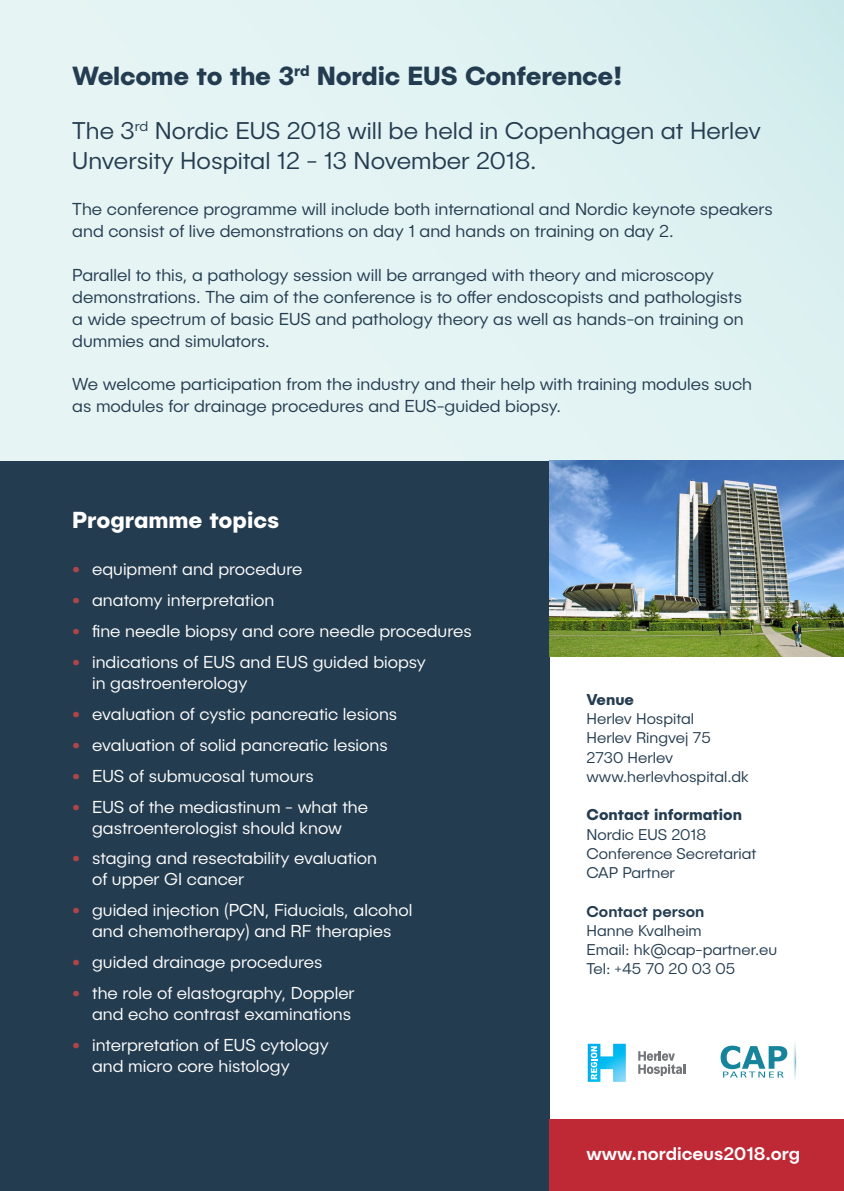
<style>
.page{position:relative;width:844px;height:1191px;background:#fff}
.page>*{position:absolute;margin:0;border:0;box-sizing:border-box;transform-origin:0 0}
.Overskrift{font:700 26.25px "Publica Sans";letter-spacing:-.01em;color:#243c50}
.Afsnit{font:300 24.5px/29.8px "Publica Sans";color:#243c50}
.Overskrift-2{font:700 23.28px "Publica Sans";color:#fff}
.Afsnit-2{font:500 18.38px "Publica Sans";color:#fff}
.t1{font:300 17.5px/21px "Publica Sans";color:#fff}
.Brød{font:300 17.5px/21.9px "Publica Sans";color:#243c50}
.Brød-2{font:300 15.75px "Publica Sans";color:#243c50}
.Brød-3{font:700 15.75px "Publica Sans";color:#243c50}
.Brød-4{font:500 15.75px "Publica Sans";color:#243c50}
.Afsnit-3{font:700 15.75px "Publica Sans";color:#243c50}
.s1{font-weight:700;font-size:21px;color:#ad464a}
</style>
<div class="page">
<div style="left:0;top:460px;width:549px;height:731px;background:#243c50"></div>
<div style="left:0;top:0;width:843px;height:460px;background:#e3f3f4"></div>
<img style="left:549px;top:460px;width:294px;height:197px">
<div style="left:549px;top:1119px;width:294px;height:72px;background:#bf2936"></div>
<svg style="left:720px;top:1045px;width:67px;height:32px"></svg>
<hr style="left:793px;top:1040px;width:3px;height:40px;background:#16859b;border-radius:50%">
<svg style="left:638px;top:1051px;width:47px;height:25px"></svg>
<svg style="left:587px;top:1043px;width:38px;height:38px"></svg>
<p class="Overskrift" style="left:72px;top:58px;width:551px">Welcome to the 3<sup>rd</sup> Nordic EUS Conference!</p>
<p class="Afsnit" style="left:72px;top:115px;width:689px">The 3<sup>rd</sup> Nordic EUS 2018 will be held in Copenhagen at Herlev<br>Unversity Hospital 12 - 13 November 2018.</p>
<p class="Brød" style="left:72px;top:198px;width:701px">The conference programme will include both international and Nordic keynote speakers and consist of live demonstrations on day 1 and hands on training on day 2.</p>
<p class="Brød" style="left:72px;top:264px;width:672px">Parallel to this, a pathology session will be arranged with theory and microscopy demonstrations. The aim of the conference is to offer endoscopists and pathologists a wide spectrum of basic EUS and pathology theory as well as hands-on training on dummies and simulators.</p>
<p class="Brød" style="left:72px;top:373px;width:681px">We welcome participation from the industry and their help with training modules such as modules for drainage procedures and EUS-guided biopsy.</p>
<p class="Overskrift-2" style="left:72px;top:505px;width:208px">Programme topics</p>
<p class="t1" style="left:72px;top:558px;width:231px"><span class="s1">•</span> equipment and procedure</p>
<p class="t1" style="left:72px;top:589px;width:203px"><span class="s1">•</span> anatomy interpretation</p>
<p class="t1" style="left:72px;top:620px;width:401px"><span class="s1">•</span> fine needle biopsy and core needle procedures</p>
<p class="t1" style="left:92px;top:651px;width:335px;text-indent:-20px"><span class="s1">•</span> indications of EUS and EUS guided biopsy in gastroenterology</p>
<p class="t1" style="left:72px;top:703px;width:326px"><span class="s1">•</span> evaluation of cystic pancreatic lesions</p>
<p class="t1" style="left:72px;top:733px;width:317px"><span class="s1">•</span> evaluation of solid pancreatic lesions</p>
<p class="t1" style="left:72px;top:764px;width:243px"><span class="s1">•</span> EUS of submucosal tumours</p>
<p class="t1" style="left:72px;top:795px;width:297px;text-align:center"><span class="s1">•</span> EUS of the mediastinum - what the gastroenterologist should know</p>
<p class="t1" style="left:92px;top:847px;width:286px;text-indent:-20px"><span class="s1">•</span> staging and resectability evaluation of upper GI cancer</p>
<p class="t1" style="left:72px;top:899px;width:341px;text-align:center"><span class="s1">•</span> guided injection (PCN, Fiducials, alcohol and chemotherapy) and RF therapies</p>
<p class="t1" style="left:72px;top:951px;width:252px"><span class="s1">•</span> guided drainage procedures</p>
<p class="t1" style="left:72px;top:982px;width:284px;text-align:right"><span class="s1">•</span> the role of elastography, Doppler and echo contrast examinations</p>
<p class="t1" style="left:92px;top:1034px;width:238px;text-indent:-20px"><span class="s1">•</span> interpretation of EUS cytology and micro core histology</p>
<p class="Afsnit-3" style="left:586px;top:689px;width:49px">Venue</p>
<p class="Brød-2" style="left:586px;top:709px;width:109px">Herlev Hospital</p>
<p class="Brød-2" style="left:586px;top:728px;width:126px">Herlev Ringvej 75</p>
<p class="Brød-2" style="left:586px;top:747px;width:88px">2730 Herlev</p>
<p class="Brød-2" style="left:586px;top:767px;width:164px">www.herlevhospital.dk</p>
<p class="Brød-3" style="left:586px;top:804px;width:157px">Contact information</p>
<p class="Brød-2" style="left:586px;top:824px;width:121px">Nordic EUS 2018</p>
<p class="Brød-2" style="left:586px;top:844px;width:171px">Conference Secretariat</p>
<p class="Brød-2" style="left:586px;top:863px;width:90px">CAP Partner</p>
<p class="Brød-4" style="left:586px;top:901px;width:119px">Contact person</p>
<p class="Brød-2" style="left:586px;top:921px;width:117px">Hanne Kvalheim</p>
<p class="Brød-2" style="left:586px;top:940px;width:192px">Email: hk@cap-partner.eu</p>
<p class="Brød-2" style="left:586px;top:959px;width:150px">Tel: +45 70 20 03 05</p>
<p class="Afsnit-2" style="left:586px;top:1141px;width:215px">www.nordiceus2018.org</p>
</div>
